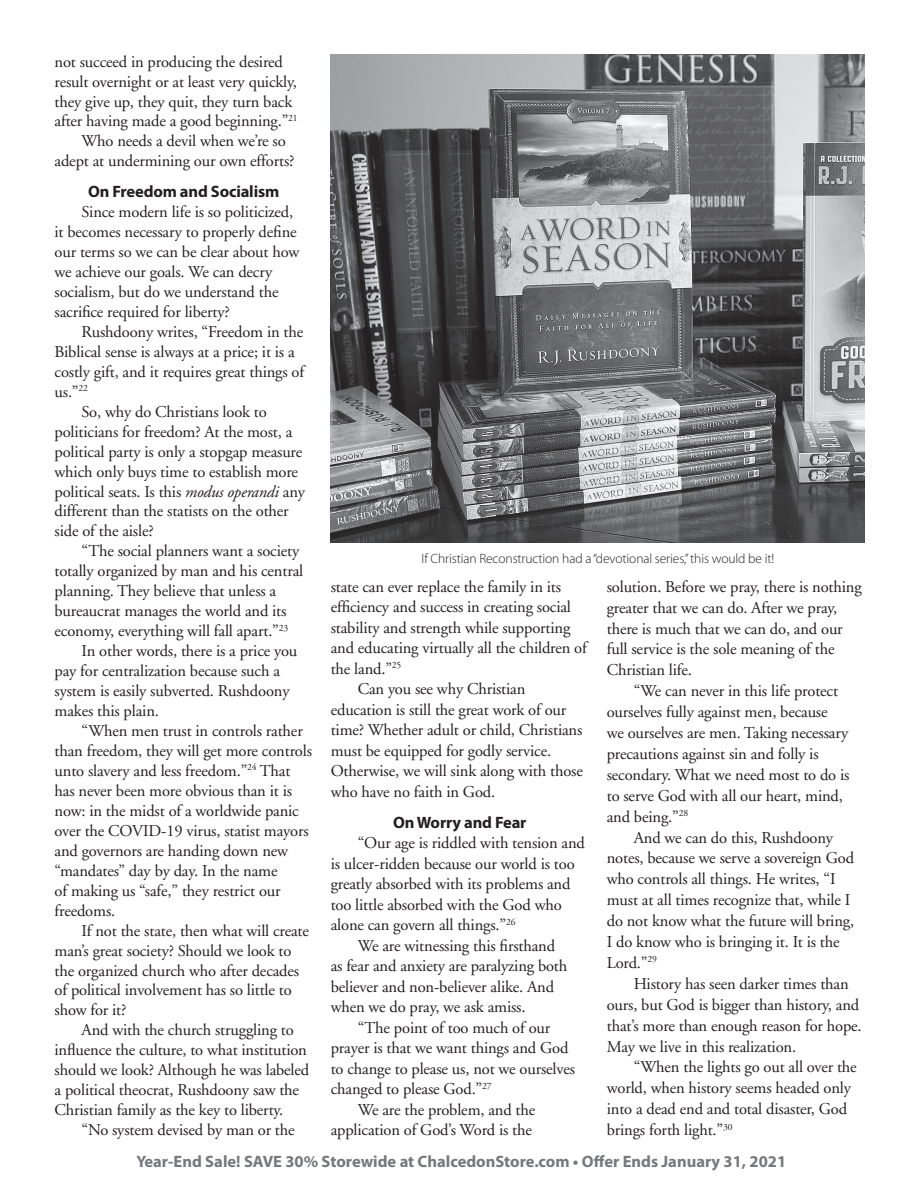
<style>
.page{position:relative;width:919px;height:1189px;background:#fff}
.page>*{position:absolute;margin:0;border:0;box-sizing:border-box;transform-origin:0 0}
.t1{font:16.5px/20.9px "Adobe Garamond";letter-spacing:-.01em;color:#231f20}
.t2{font:700 16.5px "Myriad Pro";color:#76787b}
.t3{font:700 16.5px "Myriad Pro";letter-spacing:-.01em;color:#231f20}
.t4{font:300 13.5px "Myriad Pro";letter-spacing:-.01em;color:#231f20}
.s1{font-style:italic}
</style>
<div class="page">
<img style="left:331px;top:55px;width:533px;height:487px">
<p class="t1" style="left:55px;top:51px;width:230px">not succeed in producing the desired</p>
<p class="t1" style="left:55px;top:71px;width:244px">result overnight or at least very quickly,</p>
<p class="t1" style="left:55px;top:91px;width:239px">they give up, they quit, they turn back</p>
<p class="t1" style="left:55px;top:111px;width:245px">after having made a good beginning.”<sup>21</sup></p>
<p class="t1" style="left:82px;top:131px;width:205px">Who needs a devil when we’re so</p>
<p class="t1" style="left:55px;top:151px;width:241px">adept at undermining our own efforts?</p>
<p class="t3" style="left:88px;top:182px;width:193px">On Freedom and Socialism</p>
<p class="t1" style="left:55px;top:202px;width:246px;line-height:20px;text-indent:27px">Since modern life is so politicized, it becomes necessary to properly define our terms so we can be clear about how we achieve our goals. We can decry socialism, but do we understand the sacrifice required for liberty?</p>
<p class="t1" style="left:82px;top:321px;width:223px">Rushdoony writes, “Freedom in the</p>
<p class="t1" style="left:55px;top:341px;width:242px">Biblical sense is always at a price; it is a</p>
<p class="t1" style="left:55px;top:361px;width:251px">costly gift, and it requires great things of</p>
<p class="t1" style="left:55px;top:381px;width:35px">us.”<sup>22</sup></p>
<p class="t1" style="left:82px;top:401px;width:187px">So, why do Christians look to</p>
<p class="t1" style="left:55px;top:421px;width:239px">politicians for freedom? At the most, a</p>
<p class="t1" style="left:55px;top:441px;width:249px">political party is only a stopgap measure</p>
<p class="t1" style="left:55px;top:461px;width:245px">which only buys time to establish more</p>
<p class="t1" style="left:55px;top:481px;width:252px">political seats. Is this <span class="s1">modus operandi</span> any</p>
<p class="t1" style="left:55px;top:501px;width:236px">different than the statists on the other</p>
<p class="t1" style="left:55px;top:521px;width:101px">side of the aisle?</p>
<p class="t1" style="left:82px;top:541px;width:219px">“The social planners want a society</p>
<p class="t1" style="left:55px;top:561px;width:250px">totally organized by man and his central</p>
<p class="t1" style="left:55px;top:581px;width:223px">planning. They believe that unless a</p>
<p class="t1" style="left:55px;top:601px;width:233px">bureaucrat manages the world and its</p>
<p class="t1" style="left:55px;top:621px;width:235px">economy, everything will fall apart.”<sup>23</sup></p>
<p class="t1" style="left:82px;top:641px;width:217px">In other words, there is a price you</p>
<p class="t1" style="left:55px;top:661px;width:227px">pay for centralization because such a</p>
<p class="t1" style="left:55px;top:680px;width:236px">system is easily subverted. Rushdoony</p>
<p class="t1" style="left:55px;top:700px;width:106px">makes this plain.</p>
<p class="t1" style="left:82px;top:720px;width:223px">“When men trust in controls rather</p>
<p class="t1" style="left:55px;top:740px;width:259px">than freedom, they will get more controls</p>
<p class="t1" style="left:55px;top:760px;width:237px">unto slavery and less freedom.”<sup>24</sup> That</p>
<p class="t1" style="left:55px;top:780px;width:239px">has never been more obvious than it is</p>
<p class="t1" style="left:55px;top:800px;width:246px">now: in the midst of a worldwide panic</p>
<p class="t1" style="left:55px;top:820px;width:256px">over the COVID-19 virus, statist mayors</p>
<p class="t1" style="left:55px;top:840px;width:235px">and governors are handing down new</p>
<p class="t1" style="left:55px;top:860px;width:224px">“mandates” day by day. In the name</p>
<p class="t1" style="left:55px;top:880px;width:227px">of making us “safe,” they restrict our</p>
<p class="t1" style="left:55px;top:900px;width:62px">freedoms.</p>
<p class="t1" style="left:82px;top:920px;width:229px">If not the state, then what will create</p>
<p class="t1" style="left:55px;top:940px;width:238px">man’s great society? Should we look to</p>
<p class="t1" style="left:55px;top:960px;width:246px">the organized church who after decades</p>
<p class="t1" style="left:55px;top:980px;width:239px">of political involvement has so little to</p>
<p class="t1" style="left:55px;top:1000px;width:73px">show for it?</p>
<p class="t1" style="left:82px;top:1020px;width:214px">And with the church struggling to</p>
<p class="t1" style="left:55px;top:1040px;width:254px">influence the culture, to what institution</p>
<p class="t1" style="left:55px;top:1059px;width:256px">should we look? Although he was labeled</p>
<p class="t1" style="left:55px;top:1079px;width:246px">a political theocrat, Rushdoony saw the</p>
<p class="t1" style="left:55px;top:1099px;width:230px">Christian family as the key to liberty.</p>
<p class="t1" style="left:82px;top:1119px;width:215px">“No system devised by man or the</p>
<p class="t4" style="left:421px;top:551px;width:354px">If Christian Reconstruction had a “devotional series,” this would be it!</p>
<p class="t1" style="left:331px;top:576px;width:232px">state can ever replace the family in its</p>
<p class="t1" style="left:331px;top:597px;width:242px">efficiency and success in creating social</p>
<p class="t1" style="left:331px;top:617px;width:241px">stability and strength while supporting</p>
<p class="t1" style="left:331px;top:638px;width:258px">and educating virtually all the children of</p>
<p class="t1" style="left:331px;top:658px;width:72px">the land.”<sup>25</sup></p>
<p class="t1" style="left:358px;top:679px;width:169px">Can you see why Christian</p>
<p class="t1" style="left:331px;top:699px;width:237px">education is still the great work of our</p>
<p class="t1" style="left:331px;top:720px;width:253px">time? Whether adult or child, Christians</p>
<p class="t1" style="left:331px;top:740px;width:222px">must be equipped for godly service.</p>
<p class="t1" style="left:331px;top:760px;width:254px">Otherwise, we will sink along with those</p>
<p class="t1" style="left:331px;top:781px;width:166px">who have no faith in God.</p>
<p class="t3" style="left:393px;top:813px;width:135px">On Worry and Fear</p>
<p class="t1" style="left:358px;top:833px;width:229px">“Our age is riddled with tension and</p>
<p class="t1" style="left:331px;top:853px;width:245px">is ulcer-ridden because our world is too</p>
<p class="t1" style="left:331px;top:874px;width:241px">greatly absorbed with its problems and</p>
<p class="t1" style="left:331px;top:894px;width:232px">too little absorbed with the God who</p>
<p class="t1" style="left:331px;top:915px;width:186px">alone can govern all things.”<sup>26</sup></p>
<p class="t1" style="left:358px;top:935px;width:199px">We are witnessing this firsthand</p>
<p class="t1" style="left:331px;top:956px;width:238px">as fear and anxiety are paralyzing both</p>
<p class="t1" style="left:331px;top:976px;width:225px">believer and non-believer alike. And</p>
<p class="t1" style="left:331px;top:996px;width:196px">when we do pray, we ask amiss.</p>
<p class="t1" style="left:358px;top:1017px;width:194px">“The point of too much of our</p>
<p class="t1" style="left:331px;top:1037px;width:239px">prayer is that we want things and God</p>
<p class="t1" style="left:331px;top:1058px;width:246px">to change to please us, not we ourselves</p>
<p class="t1" style="left:331px;top:1078px;width:162px">changed to please God.”<sup>27</sup></p>
<p class="t1" style="left:358px;top:1099px;width:179px">We are the problem, and the</p>
<p class="t1" style="left:331px;top:1119px;width:203px">application of God’s Word is the</p>
<p class="t1" style="left:606px;top:576px;width:256px">solution. Before we pray, there is nothing greater that we can do. After we pray, there is much that we can do, and our full service is the sole meaning of the Christian life.</p>
<p class="t1" style="left:606px;top:681px;width:244px;text-indent:27px">“We can never in this life protect ourselves fully against men, because<br>we ourselves are men. Taking necessary precautions against sin and folly is secondary. What we need most to do is to serve God with all our heart, mind, and being.”<sup>28</sup></p>
<p class="t1" style="left:606px;top:827px;width:249px;text-indent:27px">And we can do this, Rushdoony notes, because we serve a sovereign God who controls all things. He writes, “I must at all times recognize that, while I do not know what the future will bring,<br>I do know who is bringing it. It is the<br>Lord.”<sup>29</sup></p>
<p class="t1" style="left:606px;top:973px;width:256px;text-indent:27px">History has seen darker times than ours, but God is bigger than history, and that’s more than enough reason for hope.<br>May we live in this realization.</p>
<p class="t1" style="left:606px;top:1057px;width:251px;text-indent:27px">“When the lights go out all over the world, when history seems headed only into a dead end and total disaster, God brings forth light.”<sup>30</sup></p>
<p class="t2" style="left:136px;top:1151px;width:651px">Year-End Sale! SAVE 30% Storewide at ChalcedonStore.com • Offer Ends January 31, 2021</p>
</div>
